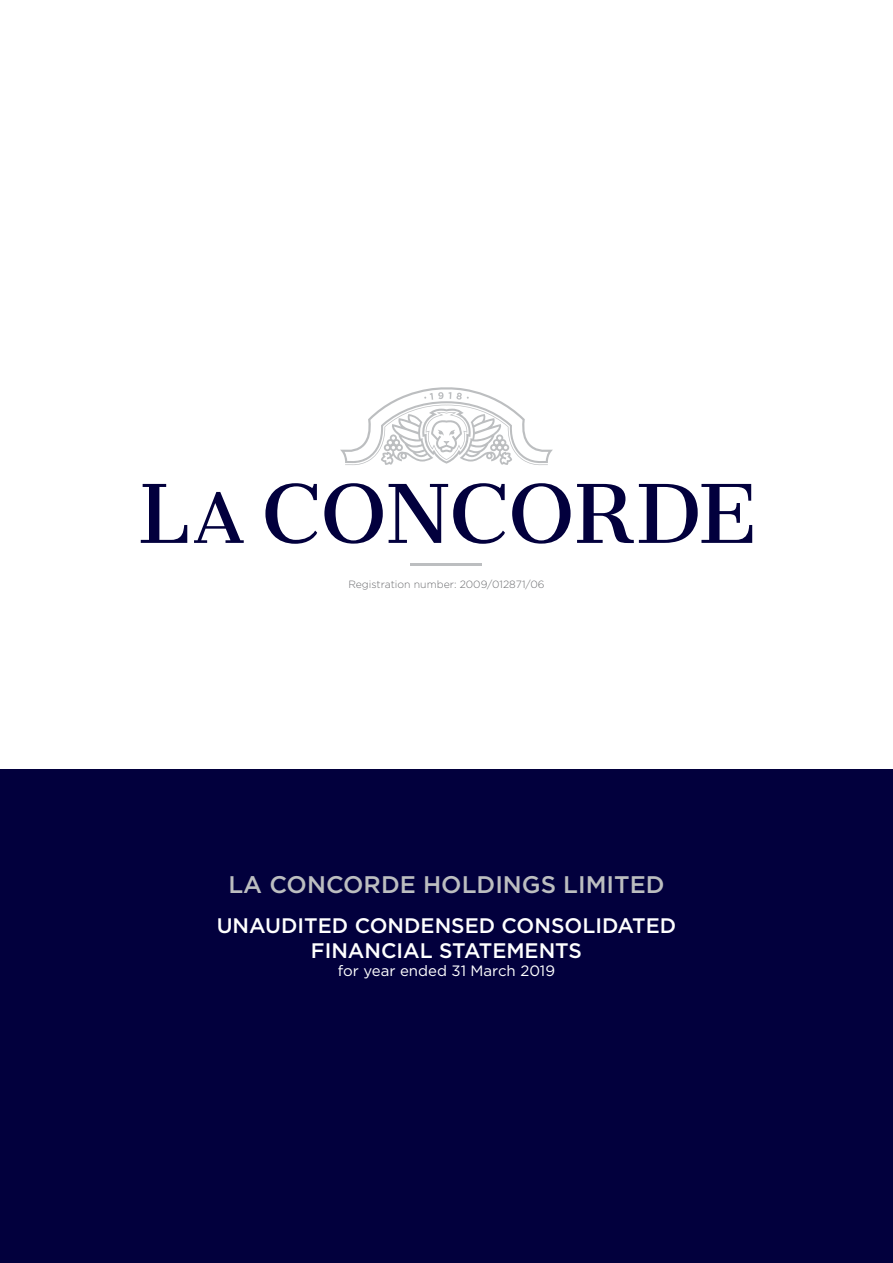
<style>
.page{position:relative;width:893px;height:1263px;background:#fff}
.page>*{position:absolute;margin:0;border:0;box-sizing:border-box;transform-origin:0 0}
.t1{font:500 24px "Gotham";color:#bcbec0}
.t2{font:500 21px/25.2px "Gotham";color:#fff;text-align:center}
.t3{font:15px "Gotham";color:#fff}
.t4{font:300 10.5px "Gotham";color:#6d6e71}
</style>
<div class="page">
<div style="left:0;top:770px;width:893px;height:493px;background:#02003d"></div>
<svg style="left:512px;top:483px;width:59px;height:61px"></svg>
<svg style="left:324px;top:483px;width:59px;height:61px"></svg>
<svg style="left:194px;top:492px;width:50px;height:51px"></svg>
<svg style="left:141px;top:484px;width:46px;height:59px"></svg>
<svg style="left:265px;top:483px;width:52px;height:61px"></svg>
<svg style="left:389px;top:483px;width:116px;height:61px"></svg>
<svg style="left:577px;top:484px;width:175px;height:59px"></svg>
<hr style="left:411px;top:563px;width:71px;height:3px;background:#bcbec0">
<svg style="left:340px;top:387px;width:213px;height:78px"></svg>
<p class="t4" style="left:348px;top:577px;width:198px">Registration number: 2009/012871/06</p>
<p class="t1" style="left:228px;top:868px;width:438px">LA CONCORDE HOLDINGS LIMITED</p>
<p class="t2" style="left:217px;top:912px;width:461px">UNAUDITED CONDENSED CONSOLIDATED<br>FINANCIAL STATEMENTS</p>
<p class="t3" style="left:338px;top:961px;width:219px">for year ended 31 March 2019</p>
</div>
